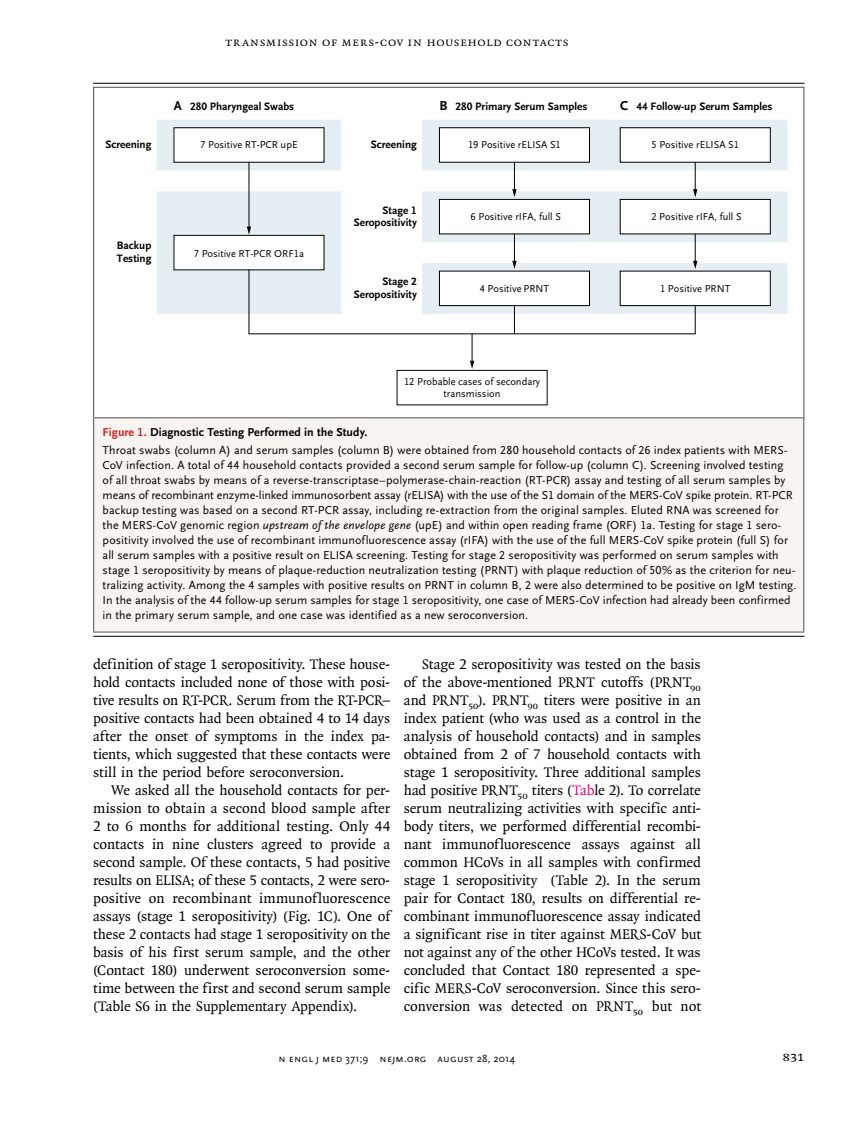
<style>
.page{position:relative;width:851px;height:1134px;background:#fff}
.page>*{position:absolute;margin:0;border:0;box-sizing:border-box;transform-origin:0 0}
.t1{font:15px/18px "OTNEJM Quadraat";letter-spacing:-.005em;color:#000;text-align:justify}
.t2{font:14.25px "OTNEJM Quadraat Cap";color:#000}
.t3{font:12.75px "OTNEJM Quadraat Small Cap";letter-spacing:.04em;color:#000}
.t4{font:12px/15px "OTNEJM Scala Sans LF";letter-spacing:.005em;color:#000}
.t5{font:700 11.25px/12.8px "OTNEJM Scala Sans LF";color:#000;text-align:right}
.t6{font:10.8px "OTNEJM Scala Sans LF Cap";letter-spacing:.01em;color:#000}
.t7{font:10.5px/12px "OTNEJM Scala Sans LF";color:#000;text-align:center}
.s1{font-size:13.5px}
.s2{font-weight:700;color:#cf2226}
.s3{font-weight:700}
.s4{font-style:italic}
.s5{color:#ea0084}
.s6{font-family:"OTNEJM Scala Sans OSF"}
</style>
<div class="page">
<hr style="left:93px;top:83px;width:711px;height:1px;background:#000">
<div style="left:421px;top:262px;width:367px;height:53px;background:#e4eef3"></div>
<div style="left:420px;top:262px;width:369px;height:53px;border:2px solid #fff"></div>
<div style="left:396px;top:370px;width:151px;height:35px;border:1px solid #000"></div>
<div style="left:620px;top:271px;width:150px;height:35px;background:#fff"></div>
<div style="left:619px;top:271px;width:151px;height:35px;border:1px solid #000"></div>
<div style="left:156px;top:191px;width:186px;height:124px;background:#e4eef3"></div>
<div style="left:155px;top:190px;width:188px;height:125px;border:2px solid #fff"></div>
<div style="left:421px;top:191px;width:367px;height:52px;background:#e4eef3"></div>
<div style="left:420px;top:190px;width:369px;height:54px;border:2px solid #fff"></div>
<div style="left:174px;top:235px;width:150px;height:35px;background:#fff"></div>
<div style="left:173px;top:235px;width:151px;height:35px;border:1px solid #000"></div>
<div style="left:439px;top:199px;width:150px;height:35px;background:#fff"></div>
<div style="left:439px;top:199px;width:151px;height:35px;border:1px solid #000"></div>
<div style="left:620px;top:199px;width:150px;height:35px;background:#fff"></div>
<div style="left:619px;top:199px;width:151px;height:35px;border:1px solid #000"></div>
<div style="left:156px;top:119px;width:186px;height:52px;background:#e4eef3"></div>
<div style="left:155px;top:118px;width:188px;height:54px;border:2px solid #fff"></div>
<div style="left:421px;top:119px;width:367px;height:52px;background:#e4eef3"></div>
<div style="left:420px;top:118px;width:369px;height:54px;border:2px solid #fff"></div>
<div style="left:174px;top:128px;width:150px;height:34px;background:#fff"></div>
<div style="left:173px;top:127px;width:151px;height:36px;border:1px solid #000"></div>
<hr style="left:248px;top:162px;width:1px;height:66px;background:#000">
<svg style="left:247px;top:227px;width:450px;height:142px"></svg>
<div style="left:439px;top:128px;width:150px;height:34px;background:#fff"></div>
<div style="left:439px;top:127px;width:151px;height:36px;border:1px solid #000"></div>
<svg style="left:512px;top:162px;width:4px;height:35px"></svg>
<div style="left:620px;top:128px;width:150px;height:34px;background:#fff"></div>
<div style="left:619px;top:127px;width:151px;height:36px;border:1px solid #000"></div>
<svg style="left:693px;top:162px;width:4px;height:35px"></svg>
<div style="left:94px;top:418px;width:709px;height:214px;background:#f8f4ef"></div>
<hr style="left:93px;top:632px;width:711px;height:1px;background:#606265">
<hr style="left:93px;top:417px;width:711px;height:1px;background:#606265">
<hr style="left:93px;top:418px;width:1px;height:214px;background:#606265">
<hr style="left:803px;top:418px;width:1px;height:214px;background:#606265">
<hr style="left:93px;top:636px;width:711px;height:1px;background:#000">
<p class="t3" style="left:225px;top:35px;width:344px">Transmission of MERS-CoV in Household Contacts</p>
<p class="t5" style="left:174px;top:100px;width:122px"><span class="s1">A</span> 280 Pharyngeal Swabs</p>
<p class="t5" style="left:439px;top:100px;width:149px"><span class="s1">B</span> 280 Primary Serum Samples</p>
<p class="t5" style="left:620px;top:100px;width:154px"><span class="s1">C</span> 44 Follow-up Serum Samples</p>
<p class="t5" style="left:105px;top:138px;width:48px">Screening</p>
<p class="t7" style="left:200px;top:139px;width:99px">7 Positive RT-PCR upE</p>
<p class="t5" style="left:371px;top:138px;width:48px">Screening</p>
<p class="t7" style="left:468px;top:139px;width:94px">19 Positive rELISA S1</p>
<p class="t7" style="left:651px;top:139px;width:89px">5 Positive rELISA S1</p>
<p class="t5" style="left:117px;top:240px;width:36px;text-align:left">Backup<br>Testing</p>
<p class="t7" style="left:194px;top:248px;width:112px">7 Positive RT-PCR ORF1a</p>
<p class="t5" style="left:354px;top:204px;width:65px">Stage 1<br>Seropositivity</p>
<p class="t5" style="left:354px;top:276px;width:65px">Stage 2<br>Seropositivity</p>
<p class="t7" style="left:470px;top:211px;width:92px">6 Positive rIFA, full S</p>
<p class="t7" style="left:651px;top:211px;width:92px">2 Positive rIFA, full S</p>
<p class="t7" style="left:479px;top:282px;width:71px">4 Positive PRNT</p>
<p class="t7" style="left:660px;top:282px;width:72px">1 Positive PRNT</p>
<p class="t7" style="left:404px;top:375px;width:138px">12 Probable cases of secondary transmission</p>
<p class="t4" style="left:103px;top:423px;width:686px;line-height:18px"><span class="s2">Figure 1.</span> <span class="s3">Diagnostic Testing Performed in the Study.<br></span>Throat swabs (column A) and serum samples (column B) were obtained from 280 household contacts of 26 index patients with MERS-</p>
<p class="t4" style="left:103px;top:457px;width:695px">CoV infection. A total of 44 household contacts provided a second serum sample for follow-up (column C). Screening involved testing<br>of all throat swabs by means of a reverse-transcriptase–polymerase-chain-reaction (RT-PCR) assay and testing of all serum samples by means of recombinant enzyme-linked immunosorbent assay (rELISA) with the use of the S1 domain of the MERS-CoV spike protein. RT-PCR backup testing was based on a second RT-PCR assay, including re-extraction from the original samples. Eluted RNA was screened for the MERS-CoV genomic region <span class="s4">upstream of the envelope gene</span> (upE) and within open reading frame (ORF) 1a. Testing for stage 1 sero&shy;positivity involved the use of recombinant immunofluorescence assay (rIFA) with the use of the full MERS-CoV spike protein (full S) for all serum samples with a positive result on ELISA screening. Testing for stage 2 seropositivity was performed on serum samples with stage 1 seropositivity by means of plaque-reduction neutralization testing (PRNT) with plaque reduction of 50% as the criterion for neu&shy;tralizing activity. Among the 4 samples with positive results on PRNT in column B, 2 were also determined to be positive on IgM testing.<br>In the analysis of the 44 follow-up serum samples for stage 1 seropositivity, one case of MERS-CoV infection had already been confirmed in the primary serum sample, and one case was identified as a new seroconversion.</p>
<p class="t1" style="left:93px;top:655px;width:299px">definition of stage 1 seropositivity. These house&shy;hold contacts included none of those with posi&shy;tive results on RT-PCR. Serum from the RT-PCR– positive contacts had been obtained 4 to 14 days after the onset of symptoms in the index pa&shy;tients, which suggested that these contacts were still in the period before seroconversion.</p>
<p class="t1" style="left:93px;top:781px;width:299px;text-indent:18px">We asked all the household contacts for per&shy;mission to obtain a second blood sample after 2 to 6 months for additional testing. Only 44 contacts in nine clusters agreed to provide a second sample. Of these contacts, 5 had positive results on ELISA; of these 5 contacts, 2 were sero&shy;positive on recombinant immunofluorescence assays (stage 1 seropositivity) (Fig. 1C). One of these 2 contacts had stage 1 seropositivity on the basis of his first serum sample, and the other (Contact 180) underwent seroconversion some&shy;time between the first and second serum sample (Table S6 in the Supplementary Appendix).</p>
<p class="t1" style="left:403px;top:655px;width:299px;text-indent:18px">Stage 2 seropositivity was tested on the basis of the above-mentioned PRNT cutoffs (PRNT<sub>90 </sub>and PRNT<sub>50</sub>). PRNT<sub>90</sub> titers were positive in an index patient (who was used as a control in the analysis of household contacts) and in samples obtained from 2 of 7 household contacts with stage 1 seropositivity. Three additional samples had positive PRNT<sub>50</sub> titers (<span class="s5">Tab</span>le 2). To correlate serum neutralizing activities with specific anti&shy;body titers, we performed differential recombi&shy;nant immunofluorescence assays against all common HCoVs in all samples with confirmed stage 1 seropositivity (Table 2). In the serum pair for Contact 180, results on differential re&shy;combinant immunofluorescence assay indicated a significant rise in titer against MERS-CoV but not against any of the other HCoVs tested. It was concluded that Contact 180 represented a spe&shy;cific MERS-CoV seroconversion. Since this sero&shy;conversion was detected on PRNT<sub>50</sub> but not</p>
<p class="t6" style="left:278px;top:1053px;width:238px">n engl j med <span class="s6">371;9</span> nejm.org august <span class="s6">28</span>, <span class="s6">2014</span></p>
<p class="t2" style="left:782px;top:1048px;width:23px">831</p>
</div>
